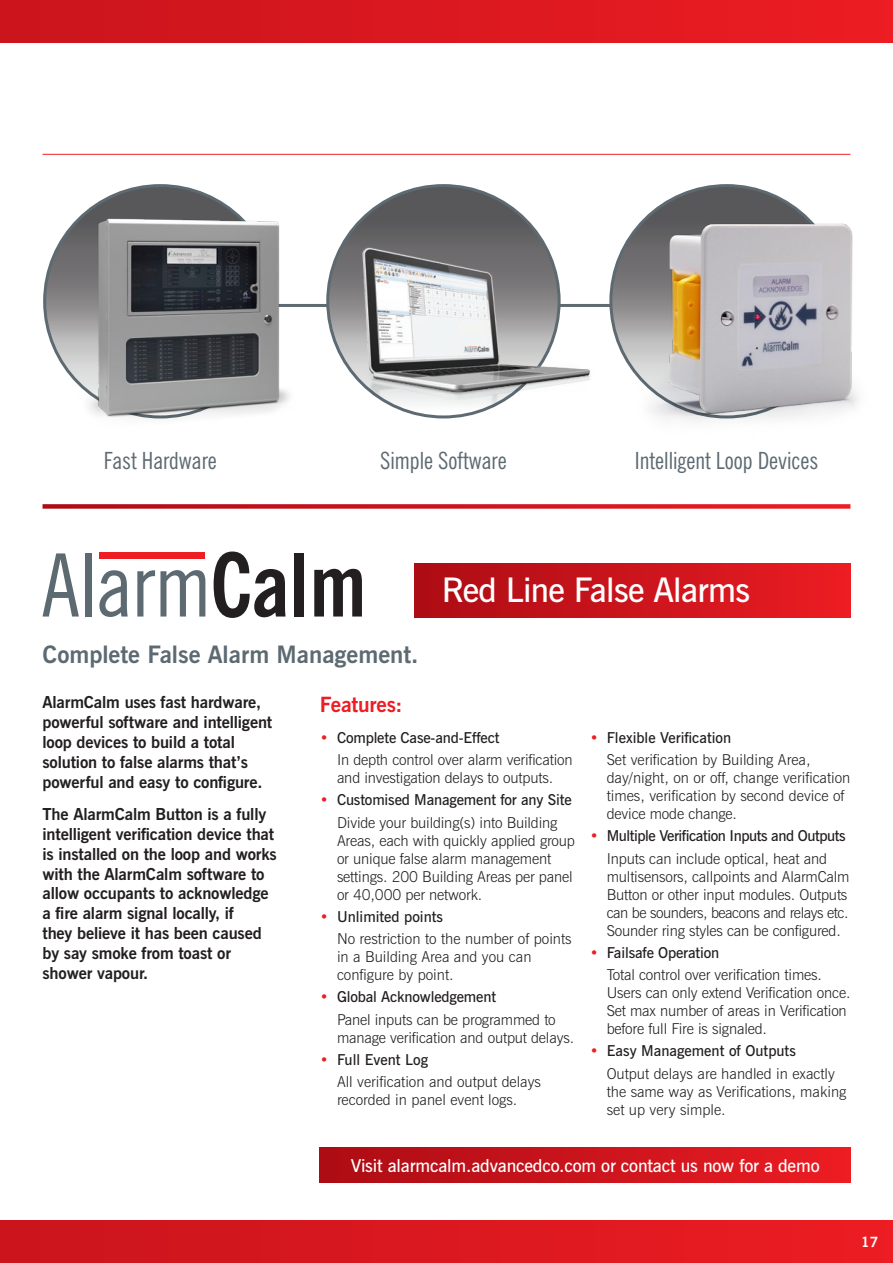
<style>
.page{position:relative;width:893px;height:1263px;background:#fff}
.page>*{position:absolute;margin:0;border:0;box-sizing:border-box;transform-origin:0 0}
.t1{font:600 33.75px "News Gothic BT";letter-spacing:-.02em;color:#fff}
.t2{font:700 24px "News Gothic BT";color:#5d6a71}
.t3{font:condensed 23.7px "News Gothic BT";color:#5d6a71}
.t4{font:700 21px "News Gothic BT";letter-spacing:-.01em;color:#ee1d23}
.t5{font:600 17.85px "News Gothic BT";letter-spacing:-.01em;color:#fff}
.t6{font:700 16.5px/19.8px "News Gothic BT";letter-spacing:-.01em;color:#231f20}
.t7{font:300 15px/18px "News Gothic BT";letter-spacing:-.01em;color:#231f20}
.t8{font:600 15px "News Gothic BT";letter-spacing:-.01em;color:#231f20}
.t9{font:600 15px "News Gothic BT";letter-spacing:-.03em;color:#231f20}
.t10{font:700 14.1px "News Gothic BT";color:#fff}
.s1{color:#ee1d23}
</style>
<div class="page">
<hr style="left:43px;top:154px;width:807px;height:1px;background:#ee1d23">
<svg style="left:43px;top:504px;width:807px;height:5px;background:#d02b32"></svg>
<div style="left:0;top:1220px;width:893px;height:43px;background:linear-gradient(to right,#ca141c,#ec1c23)"></div>
<div style="left:0;top:0;width:893px;height:42px;background:linear-gradient(to right,#ca141c,#ec1c23)"></div>
<div style="left:320px;top:1148px;width:530px;height:35px;background:linear-gradient(to right,#ac0c14,#eb1c23)"></div>
<div style="left:414px;top:563px;width:436px;height:55px;background:linear-gradient(to right,#ac0c14,#eb1c23)"></div>
<svg style="left:43px;top:553px;width:36px;height:63px"></svg>
<div style="left:85px;top:553px;width:6px;height:63px;background:#5d6a71"></div>
<svg style="left:99px;top:570px;width:29px;height:47px"></svg>
<svg style="left:137px;top:570px;width:68px;height:46px"></svg>
<svg style="left:214px;top:551px;width:71px;height:67px"></svg>
<div style="left:294px;top:553px;width:10px;height:63px;background:#231f20"></div>
<svg style="left:314px;top:569px;width:48px;height:47px"></svg>
<div style="left:99px;top:553px;width:106px;height:6px;background:#ee1d23"></div>
<hr style="left:174px;top:304px;width:539px;height:3px;background:#5d6a71">
<svg style="left:328px;top:186px;width:231px;height:231px;background:#59595b"></svg>
<img style="left:609px;top:197px;width:249px;height:225px">
<img style="left:48px;top:199px;width:241px;height:220px">
<img style="left:332px;top:219px;width:259px;height:200px">
<p class="t3" style="left:104px;top:447px;width:115px">Fast Hardware</p>
<p class="t3" style="left:380px;top:447px;width:128px">Simple Software</p>
<p class="t3" style="left:635px;top:447px;width:185px">Intelligent Loop Devices</p>
<p class="t2" style="left:43px;top:639px;width:377px">Complete False Alarm Management.</p>
<p class="t1" style="left:442px;top:570px;width:310px">Red Line False Alarms</p>
<p class="t6" style="left:43px;top:692px;width:231px">AlarmCalm uses fast hardware, powerful software and intelligent loop devices to build a total solution to false alarms that’s powerful and easy to configure.</p>
<p class="t6" style="left:43px;top:804px;width:236px">The AlarmCalm Button is a fully intelligent verification device that is installed on the loop and works with the AlarmCalm software to allow occupants to acknowledge a fire alarm signal locally, if<br>they believe it has been caused by say smoke from toast or shower vapour.</p>
<p class="t4" style="left:320px;top:692px;width:84px">Features:</p>
<p class="t8" style="left:320px;top:728px;width:181px"><span class="s1">•</span> Complete Case-and-Effect</p>
<p class="t7" style="left:337px;top:750px;width:237px">In depth control over alarm verification and investigation delays to outputs.</p>
<p class="t8" style="left:320px;top:791px;width:253px"><span class="s1">•</span> Customised Management for any Site</p>
<p class="t7" style="left:337px;top:813px;width:239px">Divide your building(s) into Building Areas, each with quickly applied group or unique false alarm management settings. 200 Building Areas per panel or 40,000 per network.</p>
<p class="t8" style="left:320px;top:907px;width:125px"><span class="s1">•</span> Unlimited points</p>
<p class="t7" style="left:337px;top:930px;width:236px">No restriction to the number of points in a Building Area and you can configure by point.</p>
<p class="t8" style="left:320px;top:988px;width:178px"><span class="s1">•</span> Global Acknowledgement</p>
<p class="t7" style="left:337px;top:1010px;width:239px">Panel inputs can be programmed to manage verification and output delays.</p>
<p class="t8" style="left:320px;top:1050px;width:110px"><span class="s1">•</span> Full Event Log</p>
<p class="t7" style="left:337px;top:1073px;width:206px">All verification and output delays recorded in panel event logs.</p>
<p class="t8" style="left:590px;top:728px;width:143px"><span class="s1">•</span> Flexible Verification</p>
<p class="t7" style="left:607px;top:750px;width:245px">Set verification by Building Area, day/night, on or off, change verification times, verification by second device of device mode change.</p>
<p class="t9" style="left:590px;top:827px;width:257px"><span class="s1">•</span> Multiple Verification Inputs and Outputs</p>
<p class="t7" style="left:607px;top:849px;width:244px">Inputs can include optical, heat and multisensors, callpoints and AlarmCalm Button or other input modules. Outputs can be sounders, beacons and relays etc.<br>Sounder ring styles can be configured.</p>
<p class="t8" style="left:590px;top:943px;width:131px"><span class="s1">•</span> Failsafe Operation</p>
<p class="t7" style="left:607px;top:966px;width:245px">Total control over verification times.<br>Users can only extend Verification once.<br>Set max number of areas in Verification before full Fire is signaled.</p>
<p class="t8" style="left:590px;top:1042px;width:208px"><span class="s1">•</span> Easy Management of Outputs</p>
<p class="t7" style="left:607px;top:1064px;width:241px">Output delays are handled in exactly the same way as Verifications, making set up very simple.</p>
<p class="t5" style="left:351px;top:1155px;width:470px">Visit alarmcalm.advancedco.com or contact us now for a demo</p>
<p class="t10" style="left:861px;top:1233px;width:19px">17</p>
</div>
